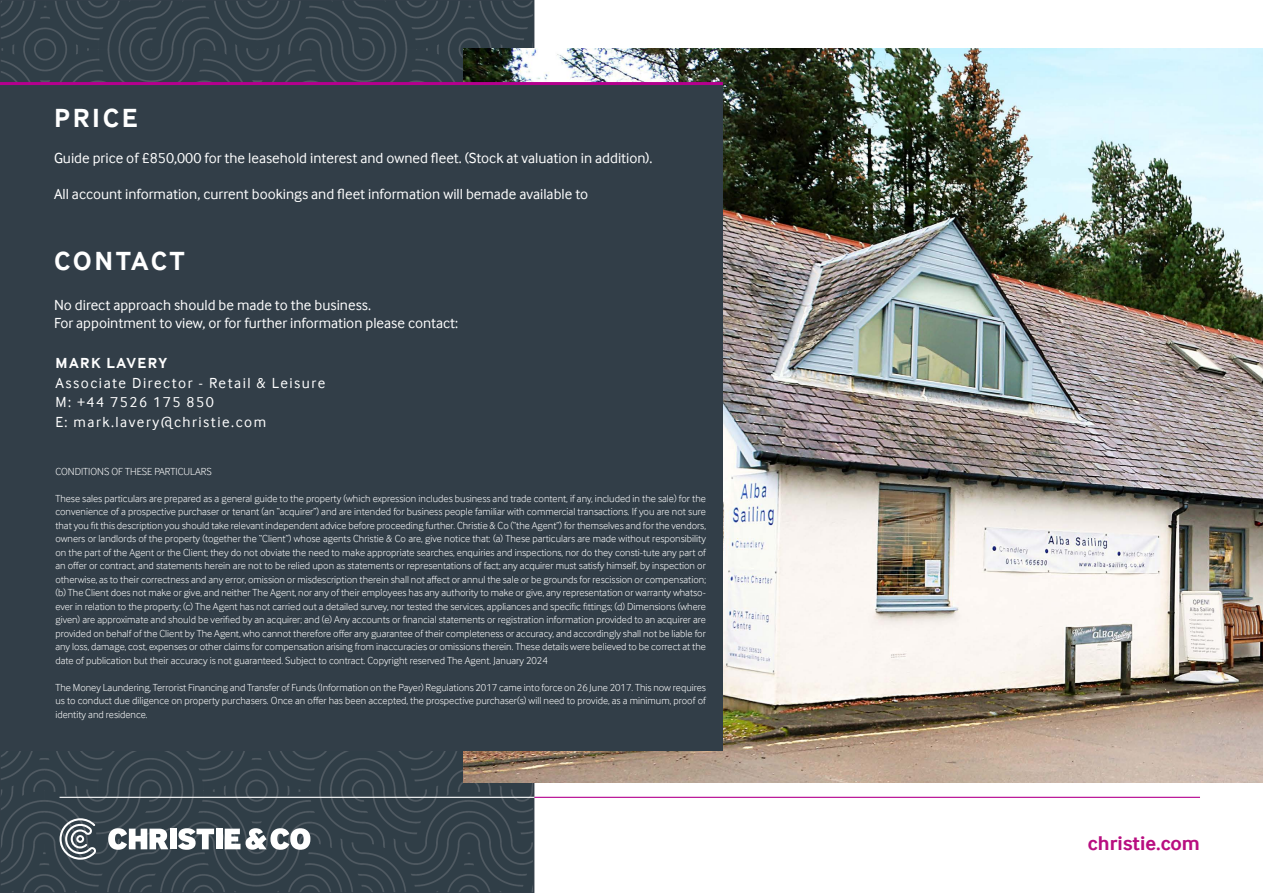
<style>
.page{position:relative;width:1263px;height:893px;background:#fff}
.page>*{position:absolute;margin:0;border:0;box-sizing:border-box;transform-origin:0 0}
.t1{font:700 27px "Inter Face";letter-spacing:.1em;color:#fff}
.t2{font:700 20.4px "Inter Face";color:#b80e80}
.t3{font:15px/18px "Inter Face";color:#fff}
.t4{font:15px/19.5px "Inter Face";letter-spacing:.1em;color:#fff}
.t5{font:700 15px "Inter Face";letter-spacing:.1em;color:#fff}
.t6{font:300 10.5px/13.5px "Inter Face";color:#fff;text-align:justify}
</style>
<div class="page">
<img style="left:3px;top:3px;width:528px;height:887px">
<svg style="left:60px;top:818px;width:36px;height:42px"></svg>
<svg style="left:108px;top:828px;width:60px;height:22px"></svg>
<div style="left:170px;top:829px;width:6px;height:20px;background:#fff"></div>
<svg style="left:178px;top:828px;width:36px;height:22px"></svg>
<div style="left:216px;top:829px;width:7px;height:20px;background:#fff"></div>
<svg style="left:225px;top:829px;width:15px;height:20px"></svg>
<svg style="left:246px;top:828px;width:64px;height:22px"></svg>
<img style="left:463px;top:49px;width:800px;height:734px">
<hr style="left:60px;top:797px;width:474px;height:1px;background:#fff">
<hr style="left:534px;top:797px;width:666px;height:1px;background:#b4008e">
<div style="left:0;top:85px;width:723px;height:665px;background:#323e48"></div>
<hr style="left:0;top:82px;width:723px;height:3px;background:#b4008e">
<h1 class="t1" style="left:54px;top:103px;width:85px">PRICE</h1>
<h3 class="t3" style="left:54px;top:149px;width:600px">Guide price of £850,000 for the leasehold interest and owned fleet. (Stock at valuation in addition).</h3>
<h3 class="t3" style="left:54px;top:185px;width:536px">All account information, current bookings and fleet information will bemade available to</h3>
<h1 class="t1" style="left:54px;top:245px;width:132px">CONTACT</h1>
<h3 class="t3" style="left:54px;top:296px;width:406px">No direct approach should be made to the business.<br>For appointment to view, or for further information please contact:</h3>
<h3 class="t5" style="left:55px;top:355px;width:113px">MARK LAVERY</h3>
<h3 class="t4" style="left:55px;top:373px;width:271px">Associate Director - Retail &amp; Leisure<br>M: +44 7526 175 850<br>E: mark.lavery@christie.com</h3>
<p class="t6" style="left:55px;top:464px;width:158px">CONDITIONS OF THESE PARTICULARS</p>
<p class="t6" style="left:55px;top:491px;width:652px">These sales particulars are prepared as a general guide to the property (which expression includes business and trade content, if any, included in the sale) for the convenience of a prospective purchaser or tenant (an “acquirer”) and are intended for business people familiar with commercial transactions. If you are not sure that you fit this description you should take relevant independent advice before proceeding further. Christie &amp; Co (“the Agent”) for themselves and for the vendors, owners or landlords of the property (together the “Client”) whose agents Christie &amp; Co are, give notice that: (a) These particulars are made without responsibility on the part of the Agent or the Client; they do not obviate the need to make appropriate searches, enquiries and inspections, nor do they consti-tute any part of an offer or contract, and statements herein are not to be relied upon as statements or representations of fact; any acquirer must satisfy himself, by inspection or otherwise, as to their correctness and any error, omission or misdescription therein shall not affect or annul the sale or be grounds for rescission or compensation; (b) The Client does not make or give, and neither The Agent, nor any of their employees has any authority to make or give, any representation or warranty whatso&shy;ever in relation to the property; (c) The Agent has not carried out a detailed survey, nor tested the services, appliances and specific fittings; (d) Dimensions (where given) are approximate and should be verified by an acquirer; and (e) Any accounts or financial statements or registration information provided to an acquirer are provided on behalf of the Client by The Agent, who cannot therefore offer any guarantee of their completeness or accuracy, and accordingly shall not be liable for any loss, damage, cost, expenses or other claims for compensation arising from inaccuracies or omissions therein. These details were believed to be correct at the date of publication but their accuracy is not guaranteed. Subject to contract. Copyright reserved The Agent. January 2024</p>
<p class="t6" style="left:55px;top:680px;width:652px">The Money Laundering, Terrorist Financing and Transfer of Funds (Information on the Payer) Regulations 2017 came into force on 26 June 2017. This now requires us to conduct due diligence on property purchasers. Once an offer has been accepted, the prospective purchaser(s) will need to provide, as a minimum, proof of identity and residence.</p>
<h2 class="t2" style="left:1088px;top:831px;width:114px">christie.com</h2>
</div>
